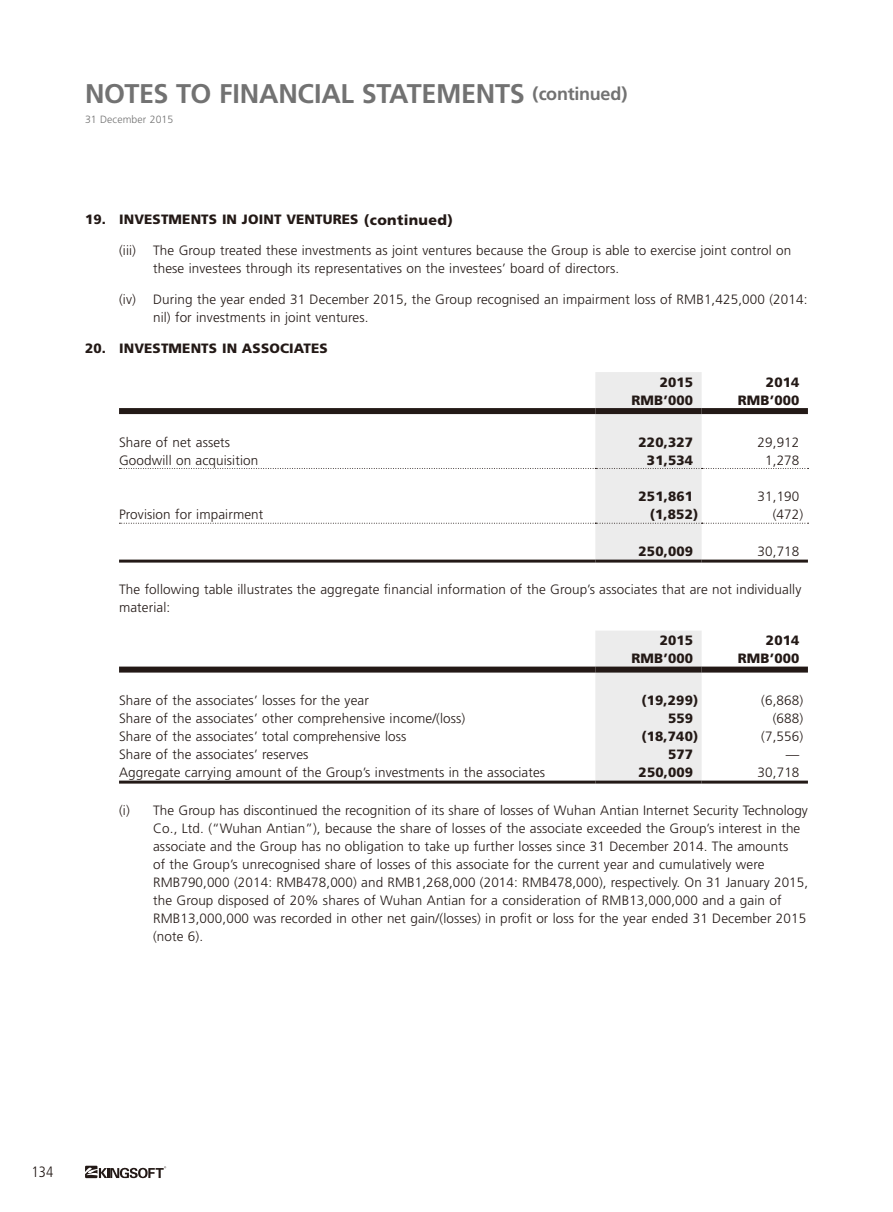
<style>
.page{position:relative;width:893px;height:1212px;background:#fff}
.page>*{position:absolute;margin:0;border:0;box-sizing:border-box;transform-origin:0 0}
.t1{font:700 27px "Frutiger";letter-spacing:-.01em;color:#727272}
.t2{font:300 condensed 15px "Frutiger";color:#231916}
.t3{font:300 13.5px/18px "Frutiger";letter-spacing:.01em;color:#231916}
.t4{font:900 13.5px "Frutiger";letter-spacing:.01em;color:#231916}
.t5{font:300 10.5px "Frutiger";letter-spacing:.01em;color:#727272}
.s1{font-size:18px}
.s2{font-size:14.25px}
</style>
<div class="page">
<svg style="left:85px;top:1166px;width:81px;height:12px"></svg>
<svg style="left:119px;top:372px;width:689px;height:188px"></svg>
<hr style="left:119px;top:560px;width:476px;height:3px;background:#231916">
<hr style="left:595px;top:560px;width:107px;height:3px;background:#231916">
<hr style="left:702px;top:560px;width:106px;height:3px;background:#231916">
<div style="left:595px;top:631px;width:107px;height:149px;background:#ececec"></div>
<div style="left:119px;top:666px;width:476px;height:6px;background:#231916"></div>
<div style="left:595px;top:666px;width:107px;height:6px;background:#231916"></div>
<div style="left:702px;top:666px;width:106px;height:6px;background:#231916"></div>
<hr style="left:119px;top:780px;width:476px;height:3px;background:#231916">
<hr style="left:595px;top:780px;width:107px;height:3px;background:#231916">
<hr style="left:702px;top:780px;width:106px;height:3px;background:#231916">
<h1 class="t1" style="left:85px;top:78px;width:544px">NOTES TO FINANCIAL STATEMENTS <span class="s1">(continued)</span></h1>
<p class="t5" style="left:85px;top:113px;width:90px">31 December 2015</p>
<p class="t4" style="left:85px;top:212px;width:370px">19. INVESTMENTS IN JOINT VENTURES <span class="s2">(continued)</span></p>
<p class="t3" style="left:119px;top:242px;width:18px">(iii)</p>
<p class="t3" style="left:153px;top:242px;width:640px">The Group treated these investments as joint ventures because the Group is able to exercise joint control on these investees through its representatives on the investees’ board of directors.</p>
<p class="t3" style="left:153px;top:291px;width:656px;text-indent:-34px">(iv) During the year ended 31 December 2015, the Group recognised an impairment loss of RMB1,425,000 (2014: nil) for investments in joint ventures.</p>
<p class="t4" style="left:85px;top:340px;width:244px">20. INVESTMENTS IN ASSOCIATES</p>
<p class="t4" style="left:660px;top:374px;width:35px">2015</p>
<p class="t4" style="left:766px;top:374px;width:35px">2014</p>
<p class="t4" style="left:631px;top:392px;width:63px">RMB’000</p>
<p class="t4" style="left:738px;top:392px;width:63px">RMB’000</p>
<p class="t3" style="left:119px;top:433px;width:113px">Share of net assets</p>
<p class="t4" style="left:639px;top:434px;width:56px">220,327</p>
<p class="t3" style="left:757px;top:433px;width:43px">29,912</p>
<p class="t3" style="left:119px;top:451px;width:141px">Goodwill on acquisition</p>
<p class="t4" style="left:647px;top:452px;width:48px">31,534</p>
<p class="t3" style="left:765px;top:451px;width:36px">1,278</p>
<p class="t4" style="left:639px;top:488px;width:56px">251,861</p>
<p class="t3" style="left:757px;top:488px;width:43px">31,190</p>
<p class="t3" style="left:119px;top:506px;width:146px">Provision for impairment</p>
<p class="t4" style="left:650px;top:506px;width:50px">(1,852)</p>
<p class="t3" style="left:773px;top:506px;width:32px">(472)</p>
<p class="t4" style="left:639px;top:543px;width:56px">250,009</p>
<p class="t3" style="left:757px;top:542px;width:43px">30,718</p>
<p class="t3" style="left:119px;top:580px;width:684px">The following table illustrates the aggregate financial information of the Group’s associates that are not individually material:</p>
<p class="t4" style="left:660px;top:632px;width:35px">2015</p>
<p class="t4" style="left:766px;top:632px;width:35px">2014</p>
<p class="t4" style="left:631px;top:650px;width:63px">RMB’000</p>
<p class="t4" style="left:738px;top:650px;width:63px">RMB’000</p>
<p class="t3" style="left:119px;top:691px;width:251px">Share of the associates’ losses for the year</p>
<p class="t4" style="left:641px;top:692px;width:58px">(19,299)</p>
<p class="t3" style="left:761px;top:691px;width:44px">(6,868)</p>
<p class="t3" style="left:119px;top:709px;width:348px">Share of the associates’ other comprehensive income/(loss)</p>
<p class="t4" style="left:668px;top:710px;width:27px">559</p>
<p class="t3" style="left:773px;top:709px;width:32px">(688)</p>
<p class="t3" style="left:119px;top:727px;width:289px">Share of the associates’ total comprehensive loss</p>
<p class="t4" style="left:641px;top:728px;width:58px">(18,740)</p>
<p class="t3" style="left:761px;top:727px;width:44px">(7,556)</p>
<p class="t3" style="left:119px;top:745px;width:191px">Share of the associates’ reserves</p>
<p class="t4" style="left:668px;top:746px;width:27px">577</p>
<p class="t3" style="left:786px;top:745px;width:15px">—</p>
<p class="t3" style="left:119px;top:763px;width:428px">Aggregate carrying amount of the Group’s investments in the associates</p>
<p class="t4" style="left:639px;top:764px;width:56px">250,009</p>
<p class="t3" style="left:758px;top:763px;width:43px">30,718</p>
<p class="t3" style="left:153px;top:801px;width:657px;text-indent:-34px">(i) The Group has discontinued the recognition of its share of losses of Wuhan Antian Internet Security Technology Co., Ltd. (“Wuhan Antian”), because the share of losses of the associate exceeded the Group’s interest in the associate and the Group has no obligation to take up further losses since 31 December 2014. The amounts<br>of the Group’s unrecognised share of losses of this associate for the current year and cumulatively were RMB790,000 (2014: RMB478,000) and RMB1,268,000 (2014: RMB478,000), respectively. On 31 January 2015, the Group disposed of 20% shares of Wuhan Antian for a consideration of RMB13,000,000 and a gain of RMB13,000,000 was recorded in other net gain/(losses) in profit or loss for the year ended 31 December 2015 (note 6).</p>
<p class="t2" style="left:32px;top:1164px;width:23px">134</p>
</div>
